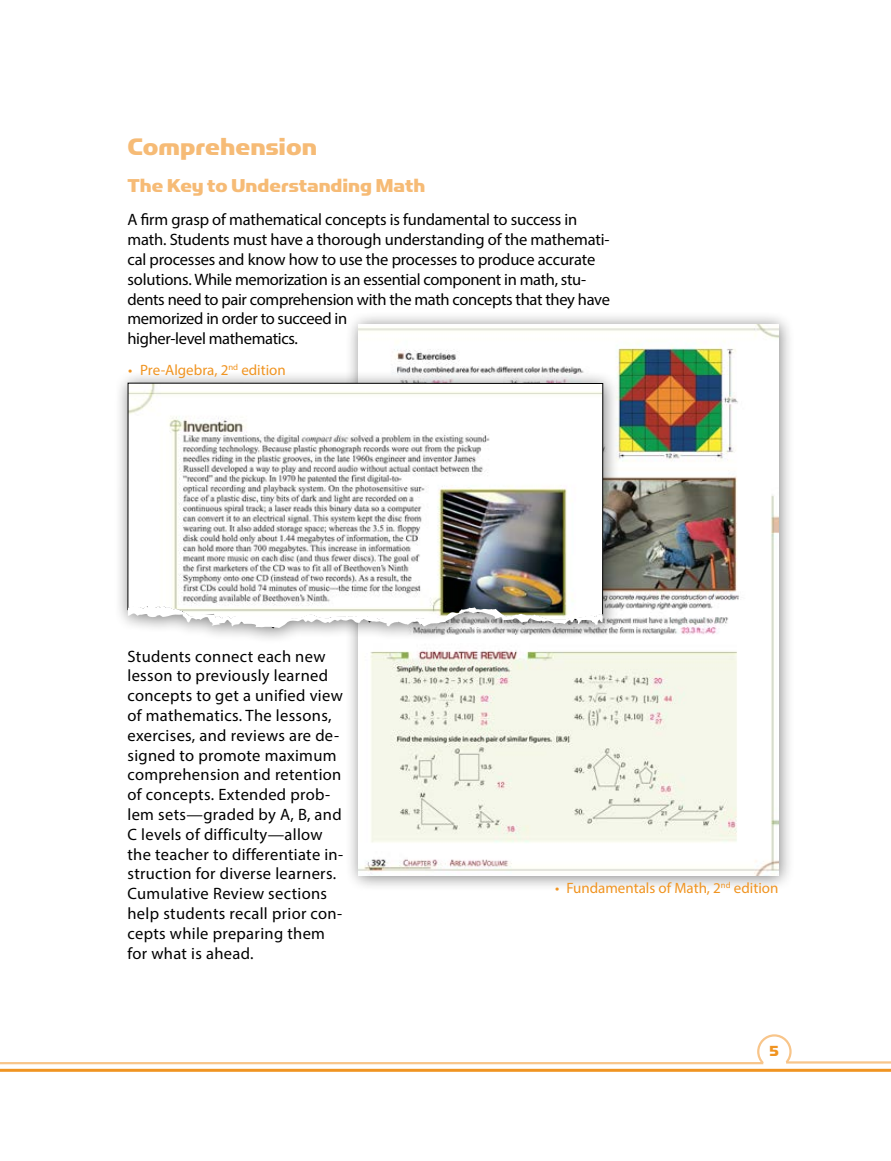
<style>
.page{position:relative;width:891px;height:1161px;background:#fff}
.page>*{position:absolute;margin:0;border:0;box-sizing:border-box;transform-origin:0 0}
.t1{font:27px "Simian Display Chimpanzee";color:#f6bb76}
.t2{font:21px "Simian Display Chimpanzee";color:#f6bb76}
.t3{font:16.5px/19.8px "Myriad Pro";letter-spacing:.01em;color:#000}
.t4{font:16.5px/19.8px "Myriad Pro";letter-spacing:-.015em;color:#000}
.t5{font:16.5px "Simian Display Chimpanzee";color:#f09421}
.t6{font:15px "Myriad Pro";color:#f09421}
</style>
<div class="page">
<hr style="left:0;top:1069px;width:891px;height:3px;background:#f09421">
<hr style="left:0;top:1062px;width:763px;height:2px;background:#f8c58a">
<svg style="left:756px;top:1034px;width:36px;height:31px"></svg>
<hr style="left:786px;top:1061px;width:105px;height:3px;background:#f8c58a">
<div style="left:345px;top:311px;width:450px;height:582px;background:#000;opacity:.5"></div>
<img style="left:358px;top:324px;width:420px;height:552px">
<div style="left:114px;top:369px;width:506px;height:275px;background:#000;opacity:.5"></div>
<svg style="left:128px;top:383px;width:475px;height:222px"></svg>
<svg style="left:128px;top:605px;width:475px;height:23px"></svg>
<h1 class="t1" style="left:128px;top:132px;width:191px">Comprehension</h1>
<p class="t2" style="left:128px;top:174px;width:299px">The Key to Understanding Math</p>
<p class="t4" style="left:128px;top:210px;width:484px">A firm grasp of mathematical concepts is fundamental to success in math. Students must have a thorough understanding of the mathemati&shy;cal processes and know how to use the processes to produce accurate solutions. While memorization is an essential component in math, stu&shy;dents need to pair comprehension with the math concepts that they have memorized in order to succeed in<br>higher-level mathematics.</p>
<p class="t6" style="left:128px;top:361px;width:159px">• Pre-Algebra, 2<sup>nd</sup> edition</p>
<p class="t3" style="left:128px;top:646px;width:217px">Students connect each new lesson to previously learned concepts to get a unified view of mathematics. The lessons, exercises, and reviews are de&shy;signed to promote maximum comprehension and retention of concepts. Extended prob&shy;lem sets—graded by A, B, and<br>C levels of difficulty—allow the teacher to differentiate in&shy;struction for diverse learners.<br>Cumulative Review sections help students recall prior con&shy;cepts while preparing them for what is ahead.</p>
<p class="t6" style="left:555px;top:879px;width:225px">• Fundamentals of Math, 2<sup>nd</sup> edition</p>
<p class="t5" style="left:770px;top:1042px;width:11px">5</p>
</div>
